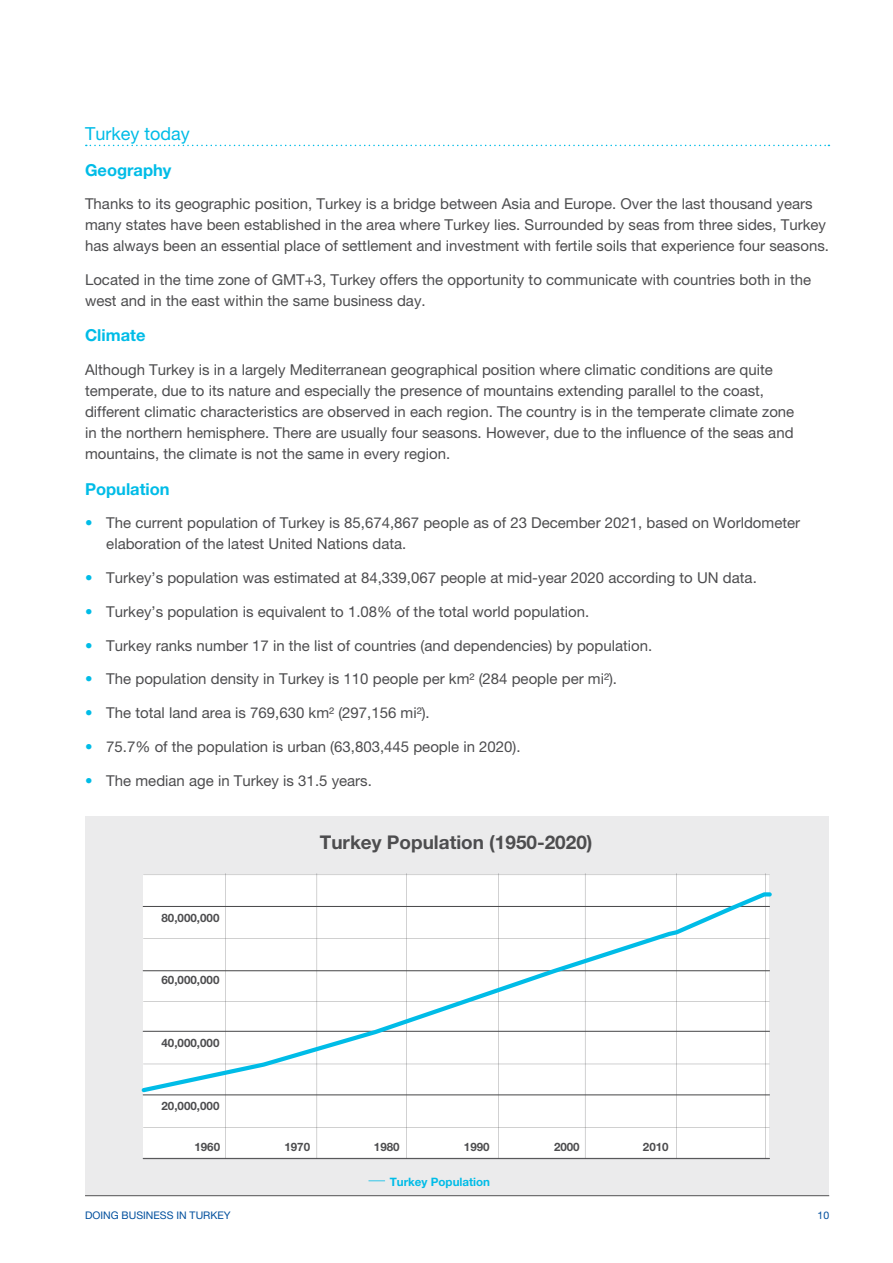
<style>
.page{position:relative;width:893px;height:1263px;background:#fff}
.page>*{position:absolute;margin:0;border:0;box-sizing:border-box;transform-origin:0 0}
.t1{font:700 18.9px "Helvetica Neue LT Pro";color:#4d4d4f}
.t2{font:18px "Helvetica Neue LT Pro";color:#00bce7}
.t3{font:700 16.5px "Helvetica Neue LT Pro";color:#00bce7}
.t4{font:15px/21px "Helvetica Neue LT Pro";color:#4d4d4f}
.t5{font:700 11.55px "Helvetica Neue LT Pro";color:#4d4d4f}
.t6{font:700 11.55px "Helvetica Neue LT Pro";color:#00bce7}
.t7{font:10.5px "Helvetica Neue LT Pro";color:#004f9d}
.s1{color:#00bce7}
</style>
<div class="page">
<hr style="left:85px;top:1195px;width:744px;height:1px;background:#4d4d4f">
<svg style="left:86px;top:145px;width:743px;height:1px"></svg>
<div style="left:85px;top:816px;width:744px;height:379px;background:#ebebec"></div>
<svg style="left:143px;top:873px;width:627px;height:285px;background:#fafafa"></svg>
<svg style="left:368px;top:1180px;width:17px;height:1px"></svg>
<hr style="left:143px;top:1158px;width:627px;height:1px;background:#4d4d4f">
<svg style="left:141px;top:892px;width:631px;height:200px;background:#f5f9fa"></svg>
<p class="t2" style="left:85px;top:123px;width:106px">Turkey today</p>
<p class="t3" style="left:85px;top:160px;width:88px">Geography</p>
<p class="t4" style="left:85px;top:193px;width:745px">Thanks to its geographic position, Turkey is a bridge between Asia and Europe. Over the last thousand years many states have been established in the area where Turkey lies. Surrounded by seas from three sides, Turkey has always been an essential place of settlement and investment with fertile soils that experience four seasons.</p>
<p class="t4" style="left:85px;top:269px;width:728px">Located in the time zone of GMT+3, Turkey offers the opportunity to communicate with countries both in the west and in the east within the same business day.</p>
<p class="t3" style="left:85px;top:325px;width:62px">Climate</p>
<p class="t4" style="left:85px;top:359px;width:711px">Although Turkey is in a largely Mediterranean geographical position where climatic conditions are quite temperate, due to its nature and especially the presence of mountains extending parallel to the coast, different climatic characteristics are observed in each region. The country is in the temperate climate zone in the northern hemisphere. There are usually four seasons. However, due to the influence of the seas and mountains, the climate is not the same in every region.</p>
<p class="t3" style="left:85px;top:478px;width:86px">Population</p>
<p class="t4" style="left:106px;top:512px;width:695px;text-indent:-21px"><span class="s1">•</span> The current population of Turkey is 85,674,867 people as of 23 December 2021, based on Worldometer elaboration of the latest United Nations data.</p>
<p class="t4" style="left:85px;top:567px;width:673px"><span class="s1">•</span> Turkey’s population was estimated at 84,339,067 people at mid-year 2020 according to UN data.</p>
<p class="t4" style="left:85px;top:601px;width:506px"><span class="s1">•</span> Turkey’s population is equivalent to 1.08% of the total world population.</p>
<p class="t4" style="left:85px;top:634px;width:569px"><span class="s1">•</span> Turkey ranks number 17 in the list of countries (and dependencies) by population.</p>
<p class="t4" style="left:85px;top:668px;width:533px"><span class="s1">•</span> The population density in Turkey is 110 people per km² (284 people per mi²).</p>
<p class="t4" style="left:85px;top:702px;width:346px"><span class="s1">•</span> The total land area is 769,630 km² (297,156 mi²).</p>
<p class="t4" style="left:85px;top:736px;width:437px"><span class="s1">•</span> 75.7% of the population is urban (63,803,445 people in 2020).</p>
<p class="t4" style="left:85px;top:769px;width:288px"><span class="s1">•</span> The median age in Turkey is 31.5 years.</p>
<p class="t5" style="left:162px;top:911px;width:59px">80,000,000</p>
<p class="t5" style="left:162px;top:973px;width:59px">60,000,000</p>
<p class="t5" style="left:162px;top:1036px;width:59px">40,000,000</p>
<p class="t1" style="left:320px;top:830px;width:274px">Turkey Population (1950-2020)</p>
<p class="t5" style="left:162px;top:1098px;width:59px">20,000,000</p>
<p class="t5" style="left:194px;top:1139px;width:27px">1960</p>
<p class="t5" style="left:284px;top:1139px;width:27px">1970</p>
<p class="t5" style="left:374px;top:1139px;width:27px">1980</p>
<p class="t5" style="left:464px;top:1139px;width:27px">1990</p>
<p class="t5" style="left:554px;top:1139px;width:27px">2000</p>
<p class="t5" style="left:643px;top:1139px;width:27px">2010</p>
<p class="t6" style="left:390px;top:1175px;width:102px">Turkey Population</p>
<p class="t7" style="left:85px;top:1209px;width:147px">DOING BUSINESS IN TURKEY</p>
<p class="t7" style="left:817px;top:1209px;width:13px">10</p>
</div>
